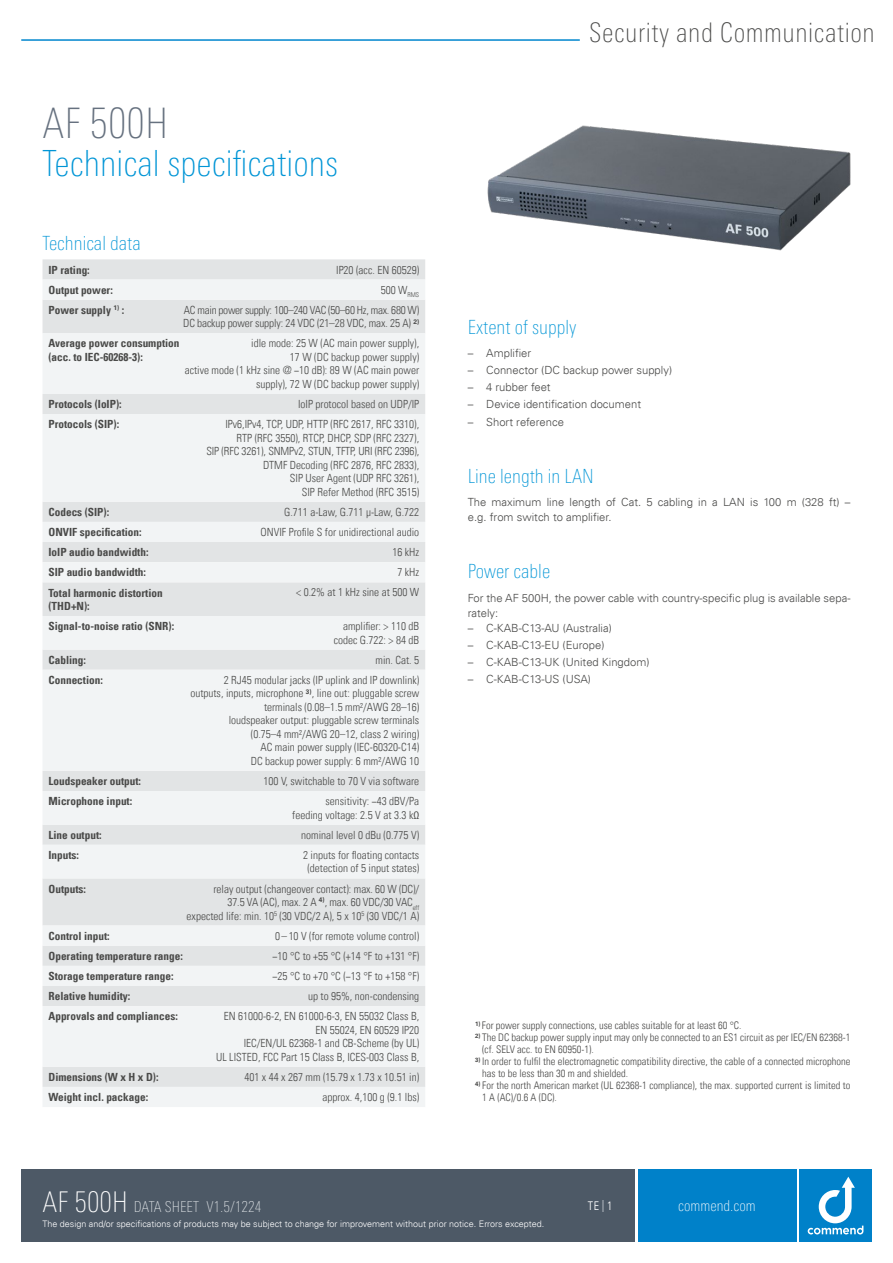
<style>
.page{position:relative;width:893px;height:1263px;background:#fff}
.page>*{position:absolute;margin:0;border:0;box-sizing:border-box;transform-origin:0 0}
.t1{font:100 condensed 42px "Univers Next Pro";color:#66717f}
.t2{font:100 condensed 36px "Univers Next Pro";color:#0095d6}
.t3{font:100 condensed 27px "Univers Next Pro";letter-spacing:.02em;color:#4a4a49}
.t4{font:100 condensed 19.5px "Univers Next Pro";color:#0095d6}
.t5{font:100 condensed 15px "Univers Next Pro";color:#e0e4e7}
.t6{font:100 condensed 15px "Univers Next Pro";color:#fff}
.t7{font:12px "Univers Com 47 Light Cond";color:#fff}
.t8{font:11.25px/13.5px "Univers Com 47 Light Cond";color:#4a4a49;text-align:right}
.t9{font:11.25px/13.5px "Univers Com 67 Bold Cond";color:#4a4a49}
.t10{font:300 11.25px/15px "Univers Com 45";color:#4a4a49}
.t11{font:11.25px/13.5px "Univers Com 47 Light Cond";letter-spacing:-.025em;color:#4a4a49}
.t12{font:10.5px/12px "Univers Com 47 Light Cond";color:#4a4a49}
.t13{font:300 9px "Univers Com 45";color:#fff}
.s1{font-size:28.5px;color:#fff}
.s2{color:#e0e4e7}
</style>
<div class="page">
<div style="left:799px;top:1169px;width:73px;height:73px;background:#0081c9"></div>
<div style="left:638px;top:1169px;width:158px;height:73px;background:#0081c9"></div>
<svg style="left:808px;top:1177px;width:55px;height:57px"></svg>
<img style="left:487px;top:125px;width:363px;height:126px">
<div style="left:21px;top:1169px;width:614px;height:73px;background:#4d5966"></div>
<hr style="left:21px;top:39px;width:559px;height:2px;background:#0086ce">
<svg style="left:43px;top:259px;width:382px;height:21px;fill:#e2e4e5"></svg>
<svg style="left:43px;top:280px;width:382px;height:827px;fill:#f2f4f5"></svg>
<h1 class="t1" style="left:43px;top:99px;width:127px">AF 500H</h1>
<h2 class="t2" style="left:43px;top:143px;width:297px">Technical specifications</h2>
<h3 class="t4" style="left:43px;top:232px;width:100px">Technical data</h3>
<p class="t9" style="left:49px;top:263px;width:43px">IP rating:</p>
<p class="t8" style="left:336px;top:263px;width:85px">IP20 (acc. EN 60529)</p>
<p class="t9" style="left:49px;top:283px;width:66px">Output power:</p>
<p class="t8" style="left:381px;top:283px;width:40px">500 W<sub>RMS</sub></p>
<p class="t9" style="left:49px;top:303px;width:77px">Power supply <sup>1)</sup> :</p>
<p class="t11" style="left:183px;top:303px;width:238px">AC main power supply: 100–240 VAC (50–60 Hz, max. 680 W)<br>DC backup power supply: 24 VDC (21–28 VDC, max. 25 A) <sup>2)</sup></p>
<p class="t9" style="left:49px;top:337px;width:133px">Average power consumption (acc. to IEC-60268-3):</p>
<p class="t8" style="left:185px;top:337px;width:236px">idle mode: 25 W (AC main power supply),<br>17 W (DC backup power supply)<br>active mode (1 kHz sine @ −10 dB): 89 W (AC main power supply), 72 W (DC backup power supply)</p>
<p class="t9" style="left:49px;top:397px;width:75px">Protocols (IoIP):</p>
<p class="t8" style="left:298px;top:397px;width:123px">IoIP protocol based on UDP/IP</p>
<p class="t9" style="left:49px;top:417px;width:72px">Protocols (SIP):</p>
<p class="t8" style="left:206px;top:417px;width:214px">IPv6,IPv4, TCP, UDP, HTTP (RFC 2617, RFC 3310),<br>RTP (RFC 3550), RTCP, DHCP, SDP (RFC 2327),<br>SIP (RFC 3261), SNMPv2, STUN, TFTP, URI (RFC 2396), DTMF Decoding (RFC 2876, RFC 2833),<br>SIP User Agent (UDP RFC 3261),<br>SIP Refer Method (RFC 3515)</p>
<p class="t9" style="left:49px;top:505px;width:62px">Codecs (SIP):</p>
<p class="t8" style="left:284px;top:505px;width:137px">G.711 a-Law, G.711 μ-Law, G.722</p>
<p class="t9" style="left:49px;top:525px;width:95px">ONVIF specification:</p>
<p class="t8" style="left:261px;top:525px;width:160px">ONVIF Profile S for unidirectional audio</p>
<p class="t9" style="left:49px;top:545px;width:102px">IoIP audio bandwidth:</p>
<p class="t8" style="left:392px;top:545px;width:28px">16 kHz</p>
<p class="t9" style="left:49px;top:565px;width:99px">SIP audio bandwidth:</p>
<p class="t8" style="left:397px;top:566px;width:23px">7 kHz</p>
<p class="t9" style="left:49px;top:586px;width:116px">Total harmonic distortion (THD+N):</p>
<p class="t8" style="left:296px;top:586px;width:125px">&lt; 0.2% at 1 kHz sine at 500 W</p>
<p class="t9" style="left:49px;top:619px;width:127px">Signal-to-noise ratio (SNR):</p>
<p class="t8" style="left:334px;top:619px;width:87px">amplifier: &gt; 110 dB codec G.722: &gt; 84 dB</p>
<p class="t9" style="left:49px;top:653px;width:39px">Cabling:</p>
<p class="t8" style="left:375px;top:653px;width:45px">min. Cat. 5</p>
<p class="t9" style="left:49px;top:673px;width:56px">Connection:</p>
<p class="t8" style="left:190px;top:673px;width:230px">2 RJ45 modular jacks (IP uplink and IP downlink) outputs, inputs, microphone <sup>3)</sup>, line out: pluggable screw terminals (0.08–1.5 mm²/AWG 28–16)<br>loudspeaker output: pluggable screw terminals<br>(0.75–4 mm²/AWG 20–12, class 2 wiring)<br>AC main power supply (IEC-60320-C14)<br>DC backup power supply: 6 mm²/AWG 10</p>
<p class="t9" style="left:49px;top:774px;width:94px">Loudspeaker output:</p>
<p class="t8" style="left:264px;top:774px;width:157px">100 V, switchable to 70 V via software</p>
<p class="t9" style="left:49px;top:794px;width:85px">Microphone input:</p>
<p class="t8" style="left:292px;top:794px;width:128px">sensitivity: −43 dBV/Pa feeding voltage: 2.5 V at 3.3 kΩ</p>
<p class="t9" style="left:49px;top:828px;width:55px">Line output:</p>
<p class="t8" style="left:301px;top:828px;width:120px">nominal level 0 dBu (0.775 V)</p>
<p class="t9" style="left:49px;top:848px;width:32px">Inputs:</p>
<p class="t8" style="left:303px;top:848px;width:118px;text-align:center">2 inputs for floating contacts (detection of 5 input states)</p>
<p class="t9" style="left:49px;top:882px;width:39px">Outputs:</p>
<p class="t8" style="left:187px;top:882px;width:234px">relay output (changeover contact): max. 60 W (DC)/<br>37.5 VA (AC), max. 2 A <sup>4)</sup>, max. 60 VDC/30 VAC<sub>eff<br></sub>expected life: min. 10<sup>5</sup> (30 VDC/2 A), 5 x 10<sup>5</sup> (30 VDC/1 A)</p>
<p class="t9" style="left:49px;top:929px;width:63px">Control input:</p>
<p class="t8" style="left:275px;top:929px;width:146px">0 – 10 V (for remote volume control)</p>
<p class="t9" style="left:49px;top:949px;width:136px">Operating temperature range:</p>
<p class="t8" style="left:273px;top:949px;width:148px">−10 °C to +55 °C (+14 °F to +131 °F)</p>
<p class="t9" style="left:49px;top:969px;width:126px">Storage temperature range:</p>
<p class="t8" style="left:273px;top:969px;width:148px">−25 °C to +70 °C (−13 °F to +158 °F)</p>
<p class="t9" style="left:49px;top:989px;width:83px">Relative humidity:</p>
<p class="t8" style="left:308px;top:989px;width:113px">up to 95%, non-condensing</p>
<p class="t9" style="left:49px;top:1009px;width:131px">Approvals and compliances:</p>
<p class="t8" style="left:216px;top:1009px;width:205px">EN 61000-6-2, EN 61000-6-3, EN 55032 Class B, EN 55024, EN 60529 IP20<br>IEC/EN/UL 62368-1 and CB-Scheme (by UL)<br>UL LISTED, FCC Part 15 Class B, ICES-003 Class B,</p>
<p class="t9" style="left:49px;top:1070px;width:111px">Dimensions (W x H x D):</p>
<p class="t8" style="left:244px;top:1070px;width:176px">401 x 44 x 267 mm (15.79 x 1.73 x 10.51 in)</p>
<p class="t9" style="left:49px;top:1090px;width:101px">Weight incl. package:</p>
<p class="t8" style="left:322px;top:1090px;width:98px">approx. 4,100 g (9.1 lbs)</p>
<h3 class="t5" style="left:43px;top:1198px;width:220px"><span class="s1">AF 500H</span> DATA SHEET V1.5/1224</h3>
<h3 class="t3" style="left:589px;top:17px;width:287px">Security and Communication</h3>
<h3 class="t4" style="left:468px;top:316px;width:110px">Extent of supply</h3>
<p class="t10" style="left:468px;top:346px;width:65px">– Amplifier</p>
<p class="t10" style="left:468px;top:363px;width:206px">– Connector (DC backup power supply)</p>
<p class="t10" style="left:468px;top:380px;width:84px">– 4 rubber feet</p>
<p class="t10" style="left:468px;top:397px;width:175px">– Device identification document</p>
<p class="t10" style="left:468px;top:414px;width:98px">– Short reference</p>
<h3 class="t4" style="left:468px;top:465px;width:128px">Line length in LAN</h3>
<p class="t10" style="left:468px;top:495px;width:384px">The maximum line length of Cat. 5 cabling in a LAN is 100 m (328 ft) – e.g. from switch to amplifier.</p>
<h3 class="t4" style="left:468px;top:560px;width:84px">Power cable</h3>
<p class="t10" style="left:468px;top:590px;width:384px">For the AF 500H, the power cable with country-specific plug is available sepa&shy;rately:</p>
<p class="t10" style="left:468px;top:620px;width:146px">– C-KAB-C13-AU (Australia)</p>
<p class="t10" style="left:468px;top:637px;width:138px">– C-KAB-C13-EU (Europe)</p>
<p class="t10" style="left:468px;top:655px;width:183px">– C-KAB-C13-UK (United Kingdom)</p>
<p class="t10" style="left:468px;top:672px;width:125px">– C-KAB-C13-US (USA)</p>
<p class="t12" style="left:475px;top:1019px;width:268px"><sup>1)</sup> For power supply connections, use cables suitable for at least 60 °C.</p>
<p class="t12" style="left:482px;top:1031px;width:370px;text-indent:-7px"><sup>2)</sup> The DC backup power supply input may only be connected to an ES1 circuit as per IEC/EN 62368-1 (cf. SELV acc. to EN 60950-1).</p>
<p class="t12" style="left:482px;top:1055px;width:370px;text-indent:-7px"><sup>3)</sup> In order to fulfil the electromagnetic compatibility directive, the cable of a connected microphone has to be less than 30 m and shielded.</p>
<p class="t12" style="left:482px;top:1079px;width:370px;text-indent:-7px"><sup>4)</sup> For the north American market (UL 62368-1 compliance), the max. supported current is limited to<br>1 A (AC)/0.6 A (DC).</p>
<p class="t7" style="left:588px;top:1198px;width:26px">TE <span class="s2">|</span> 1</p>
<h3 class="t6" style="left:678px;top:1197px;width:79px">commend.com</h3>
<p class="t13" style="left:43px;top:1218px;width:503px">The design and/or specifications of products may be subject to change for improvement without prior notice. Errors excepted.</p>
</div>
